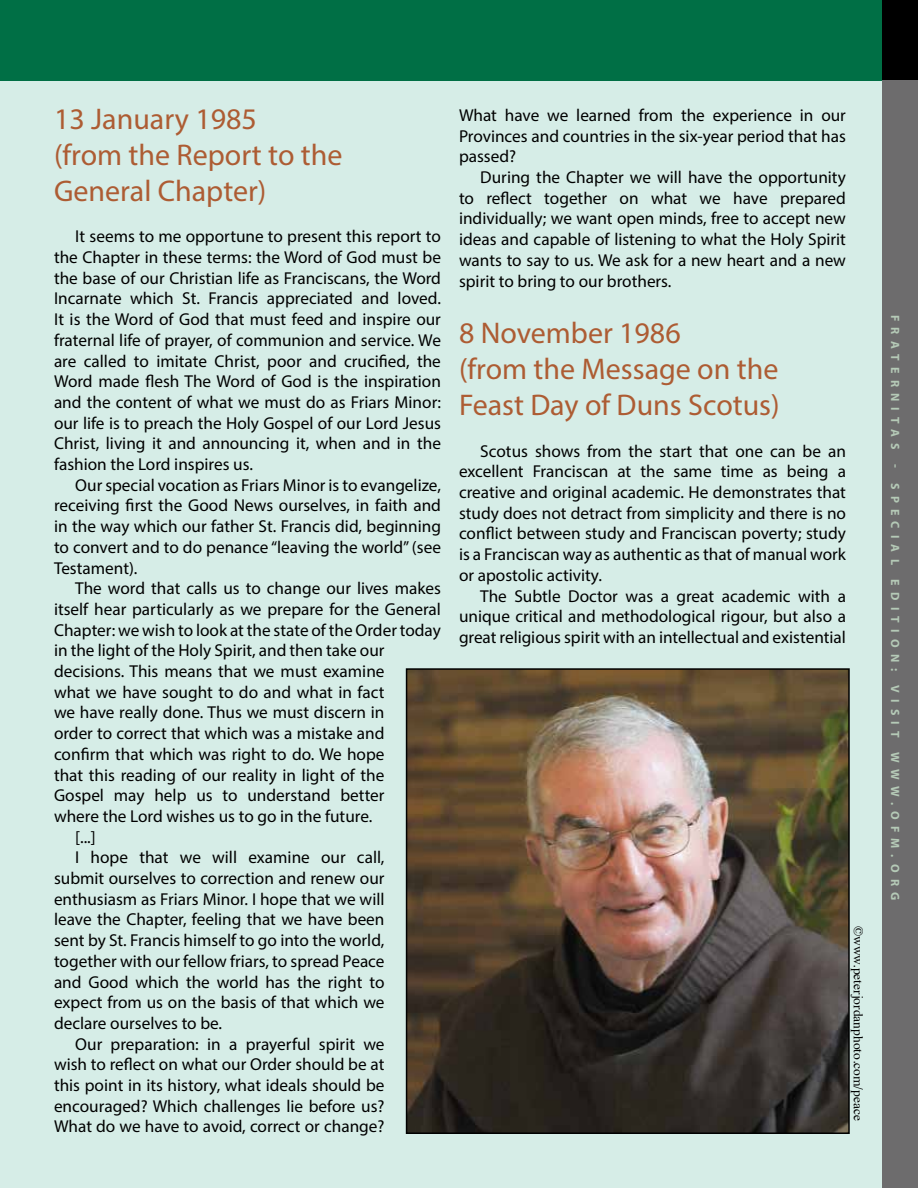
<style>
.page{position:relative;width:918px;height:1188px;background:#fff}
.page>*{position:absolute;margin:0;border:0;box-sizing:border-box;transform-origin:0 0}
.t1{font:30px/36px "Myriad Pro";color:#ad5c33}
.t2{font:17.25px/20.7px "Myriad Pro";color:#000;text-align:justify}
.t3{font:13.5px "Times";color:#000}
.t4{font:700 12px "Myriad Pro";letter-spacing:.52em;color:#b5cab7}
</style>
<div class="page">
<div style="left:882px;top:80px;width:36px;height:1108px;background:#6d6c6d"></div>
<div style="left:882px;top:0;width:36px;height:80px;background:#000"></div>
<div style="left:0;top:0;width:882px;height:81px;background:#006f45"></div>
<div style="left:0;top:82px;width:882px;height:1106px;background:#d6ede7"></div>
<img style="left:409px;top:671px;width:438px;height:460px">
<div style="left:406px;top:668px;width:444px;height:466px;border:2px solid #000"></div>
<h1 class="t1" style="left:54px;top:100px;width:290px">13 January 1985<br>(from the Report to the<br>General Chapter)</h1>
<p class="t2" style="left:54px;top:226px;width:389px;text-indent:21px">It seems to me opportune to present this report to the Chapter in these terms: the Word of God must be the base of our Christian life as Franciscans, the Word Incarnate which St. Francis appreciated and loved.<br>It is the Word of God that must feed and inspire our fraternal life of prayer, of communion and service. We are called to imitate Christ, poor and crucified, the Word made flesh The Word of God is the inspiration and the content of what we must do as Friars Minor: our life is to preach the Holy Gospel of our Lord Jesus Christ, living it and announcing it, when and in the fashion the Lord inspires us.</p>
<p class="t2" style="left:54px;top:474px;width:389px;text-indent:21px">Our special vocation as Friars Minor is to evangelize, receiving first the Good News ourselves, in faith and in the way which our father St. Francis did, beginning to convert and to do penance “leaving the world” (see Testament).</p>
<p class="t2" style="left:75px;top:578px;width:367px">The word that calls us to change our lives makes</p>
<p class="t2" style="left:54px;top:599px;width:388px">itself hear particularly as we prepare for the General</p>
<p class="t2" style="left:54px;top:619px;width:388px">Chapter: we wish to look at the state of the Order today</p>
<p class="t2" style="left:54px;top:640px;width:332px">in the light of the Holy Spirit, and then take our</p>
<p class="t2" style="left:54px;top:661px;width:332px">decisions. This means that we must examine</p>
<p class="t2" style="left:54px;top:681px;width:332px">what we have sought to do and what in fact</p>
<p class="t2" style="left:54px;top:702px;width:332px">we have really done. Thus we must discern in</p>
<p class="t2" style="left:54px;top:723px;width:332px">order to correct that which was a mistake and</p>
<p class="t2" style="left:54px;top:743px;width:332px">confirm that which was right to do. We hope</p>
<p class="t2" style="left:54px;top:764px;width:332px">that this reading of our reality in light of the</p>
<p class="t2" style="left:54px;top:785px;width:332px">Gospel may help us to understand better</p>
<p class="t2" style="left:54px;top:806px;width:320px">where the Lord wishes us to go in the future.</p>
<p class="t2" style="left:75px;top:826px;width:22px">[...]</p>
<p class="t2" style="left:75px;top:847px;width:311px">I hope that we will examine our call,</p>
<p class="t2" style="left:54px;top:868px;width:332px">submit ourselves to correction and renew our</p>
<p class="t2" style="left:54px;top:888px;width:332px">enthusiasm as Friars Minor. I hope that we will</p>
<p class="t2" style="left:54px;top:909px;width:332px">leave the Chapter, feeling that we have been</p>
<p class="t2" style="left:54px;top:930px;width:332px">sent by St. Francis himself to go into the world,</p>
<p class="t2" style="left:54px;top:950px;width:332px">together with our fellow friars, to spread Peace</p>
<p class="t2" style="left:54px;top:971px;width:332px">and Good which the world has the right to</p>
<p class="t2" style="left:54px;top:992px;width:332px">expect from us on the basis of that which we</p>
<p class="t2" style="left:54px;top:1013px;width:170px">declare ourselves to be.</p>
<p class="t2" style="left:75px;top:1033px;width:311px">Our preparation: in a prayerful spirit we</p>
<p class="t2" style="left:54px;top:1054px;width:332px">wish to reflect on what our Order should be at</p>
<p class="t2" style="left:54px;top:1075px;width:332px">this point in its history, what ideals should be</p>
<p class="t2" style="left:54px;top:1095px;width:332px">encouraged? Which challenges lie before us?</p>
<p class="t2" style="left:54px;top:1116px;width:332px">What do we have to avoid, correct or change?</p>
<p class="t2" style="left:459px;top:105px;width:389px">What have we learned from the experience in our Provinces and countries in the six-year period that has passed?</p>
<p class="t2" style="left:459px;top:167px;width:389px;text-indent:21px">During the Chapter we will have the opportunity to reflect together on what we have prepared individually; we want open minds, free to accept new ideas and capable of listening to what the Holy Spirit wants to say to us. We ask for a new heart and a new spirit to bring to our brothers.</p>
<h1 class="t1" style="left:459px;top:315px;width:322px">8 November 1986<br>(from the Message on the<br>Feast Day of Duns Scotus)</h1>
<p class="t2" style="left:459px;top:440px;width:389px;text-indent:21px">Scotus shows from the start that one can be an excellent Franciscan at the same time as being a creative and original academic. He demonstrates that study does not detract from simplicity and there is no conflict between study and Franciscan poverty; study is a Franciscan way as authentic as that of manual work or apostolic activity.</p>
<p class="t2" style="left:459px;top:585px;width:388px;text-indent:21px">The Subtle Doctor was a great academic with a unique critical and methodological rigour, but also a great religious spirit with an intellectual and existential</p>
<p class="t3" style="left:871px;top:926px;width:197px;rotate:90deg">©www.peterjordanphoto.com/peace</p>
<p class="t4" style="left:903px;top:315px;width:587px;rotate:90deg">FRATERNITAS - SPECIAL EDITION: VISIT WWW.OFM.ORG</p>
</div>
